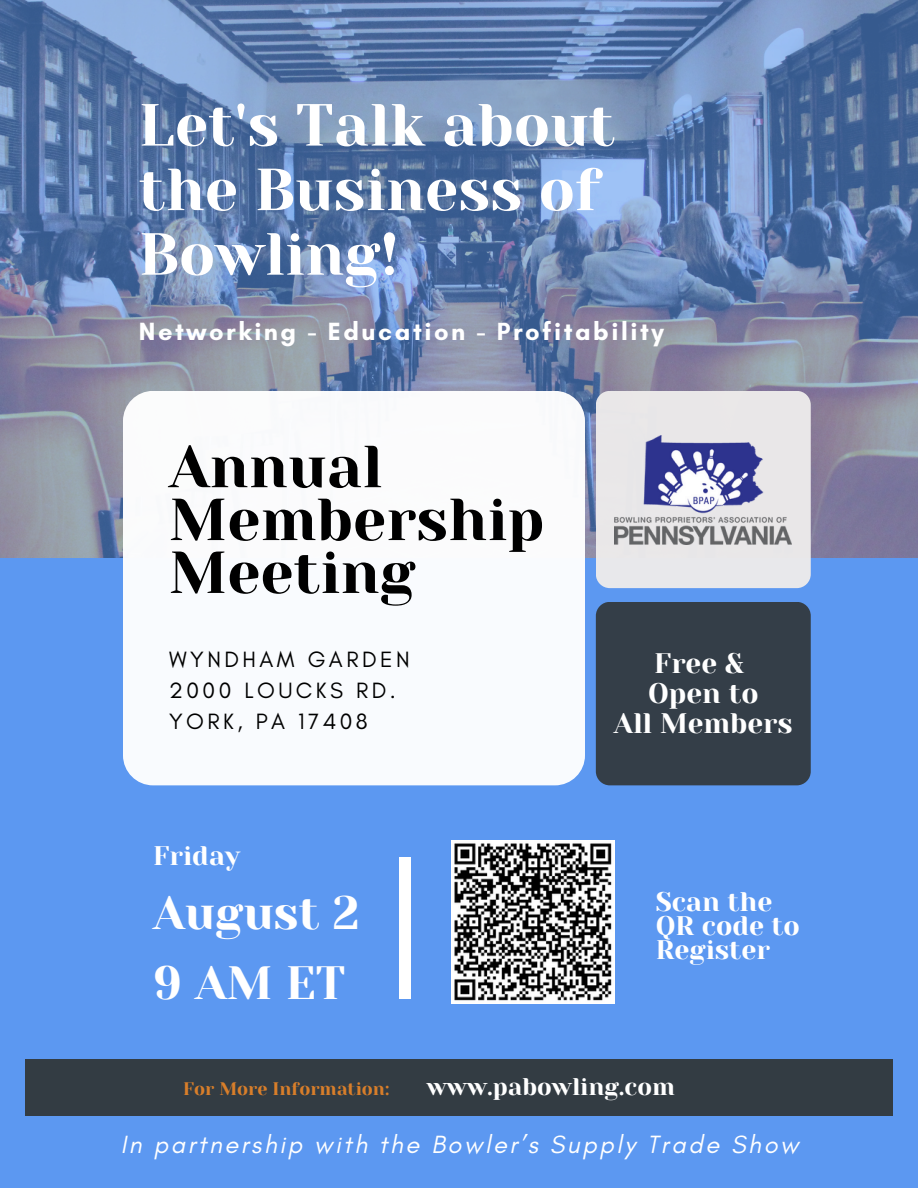
<style>
.page{position:relative;width:918px;height:1188px;background:#5c98f1}
.page>*{position:absolute;margin:0;border:0;box-sizing:border-box;transform-origin:0 0}
.t1{font:59.25px/64.5px "Yeseva One";color:#fff}
.t2{font:59.1px/52.8px "Yeseva One";color:#000}
.t3{font:46.5px "Yeseva One";color:#fff}
.t4{font:28.05px/30.2px "Yeseva One";color:#fff;text-align:center}
.t5{font:26.85px/24.3px "Yeseva One";color:#fff}
.t6{font:italic 25.35px "Glacial Indifference";letter-spacing:.1em;color:#fff}
.t7{font:700 25.35px "Glacial Indifference";letter-spacing:.1em;color:#fff}
.t8{font:24px "Yeseva One";color:#fff}
.t9{font:22.5px/30.8px "Glacial Indifference";letter-spacing:.155em;color:#000}
.t10{font:18.15px "Yeseva One";color:#d87e2a}
</style>
<div class="page">
<img style="left:0;top:0;width:918px;height:558px">
<div style="left:123px;top:391px;width:462px;height:394px;background:#fff;border-radius:30px"></div>
<div style="left:400px;top:857px;width:11px;height:141px;background:#fff"></div>
<div style="left:596px;top:602px;width:215px;height:183px;background:#333c43;border-radius:14px"></div>
<div style="left:596px;top:391px;width:215px;height:197px;background:#edebeb;border-radius:14px"></div>
<div style="left:25px;top:1059px;width:867px;height:57px;background:#333c43"></div>
<img style="left:615px;top:435px;width:177px;height:109px">
<img style="left:452px;top:841px;width:163px;height:163px">
<h1 class="t1" style="left:139px;top:93px;width:478px">Let's Talk about the Business of<br>Bowling!</h1>
<p class="t7" style="left:139px;top:316px;width:527px">Networking - Education - Profitability</p>
<h4 class="t2" style="left:169px;top:441px;width:377px">Annual<br>Membership<br>Meeting</h4>
<h6 class="t9" style="left:169px;top:644px;width:242px">WYNDHAM GARDEN<br>2000 LOUCKS RD.<br>YORK, PA 17408</h6>
<h5 class="t5" style="left:153px;top:843px;width:88px">Friday</h5>
<p class="t3" style="left:153px;top:887px;width:208px">August 2</p>
<h5 class="t3" style="left:153px;top:957px;width:194px">9 AM ET</h5>
<h5 class="t4" style="left:614px;top:648px;width:180px">Free &amp;<br>Open to<br>All Members</h5>
<p class="t5" style="left:656px;top:890px;width:146px">Scan the<br>QR code to<br>Register</p>
<h3 class="t10" style="left:183px;top:1078px;width:208px">For More Information:</h3>
<h2 class="t8" style="left:427px;top:1073px;width:250px">www.pabowling.com</h2>
<p class="t6" style="left:121px;top:1129px;width:679px">In partnership with the Bowler’s Supply Trade Show</p>
</div>
